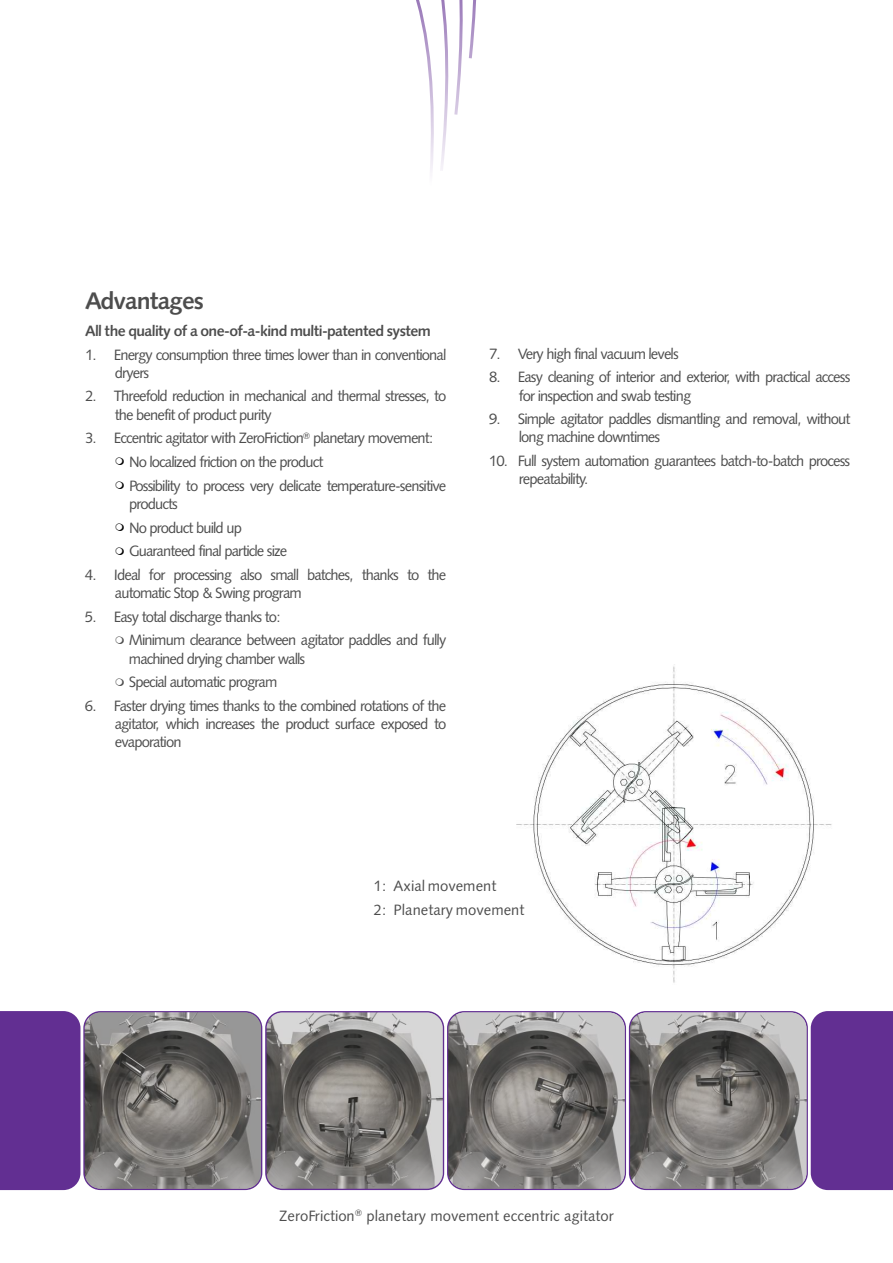
<style>
.page{position:relative;width:893px;height:1263px;background:#fff}
.page>*{position:absolute;margin:0;border:0;box-sizing:border-box;transform-origin:0 0}
.t1{font:24px "Humanist 531 BT Roman A,Bold";letter-spacing:-.04em;color:#4d4d4d}
.t2{font:15px/18.1px "Humanist 531 BT Roman A";letter-spacing:-.065em;color:#4d4d4d}
.t3{font:15px/23.7px "Humanist 531 BT Roman A";color:#4d4d4d}
.t4{font:15px "Humanist 531 BT Roman A,Bold";letter-spacing:-.04em;color:#4d4d4d}
.t5{font:9px "Humanist 531 BT Roman A";color:#4d4d4d}
</style>
<div class="page">
<svg style="left:416px;top:0;width:61px;height:172px"></svg>
<img style="left:516px;top:664px;width:316px;height:386px">
<div style="left:83px;top:1011px;width:179px;height:179px;border:3px solid #622f92;border-radius:16px"></div>
<img style="left:85px;top:1012px;width:176px;height:176px;border-radius:16px">
<div style="left:265px;top:1011px;width:179px;height:179px;border:3px solid #622f92;border-radius:16px"></div>
<img style="left:267px;top:1012px;width:176px;height:176px;border-radius:16px">
<div style="left:447px;top:1011px;width:179px;height:179px;border:3px solid #622f92;border-radius:16px"></div>
<img style="left:449px;top:1012px;width:175px;height:176px;border-radius:16px">
<div style="left:629px;top:1011px;width:179px;height:179px;border:3px solid #622f92;border-radius:16px"></div>
<img style="left:630px;top:1012px;width:176px;height:176px;border-radius:16px">
<div style="left:811px;top:1011px;width:82px;height:179px;background:#622f92"></div>
<div style="left:0;top:1011px;width:81px;height:180px;background:#622f92"></div>
<h1 class="t1" style="left:85px;top:291px;width:120px">Advantages</h1>
<p class="t4" style="left:85px;top:324px;width:347px">All the quality of a one-of-a-kind multi-patented system</p>
<p class="t2" style="left:85px;top:346px;width:13px">1.</p>
<p class="t2" style="left:115px;top:365px;width:36px">dryers</p>
<p class="t2" style="left:115px;top:388px;width:333px;text-indent:-30px">2. Threefold reduction in mechanical and thermal stresses, to the benefit of product purity</p>
<p class="t2" style="left:129px;top:427px;width:319px;line-height:23.7px;text-indent:-44px">3. Eccentric agitator with ZeroFriction planetary movement:<br>No localized friction on the product<br>Possibility to process very delicate temperature-sensitive</p>
<p class="t2" style="left:129px;top:493px;width:160px;line-height:23.7px">products<br>No product build up<br>Guaranteed final particle size</p>
<p class="t2" style="left:115px;top:567px;width:333px;text-indent:-30px">4. Ideal for processing also small batches, thanks to the automatic Stop &amp; Swing program</p>
<p class="t2" style="left:129px;top:606px;width:319px;line-height:23.7px;text-indent:-44px">5. Easy total discharge thanks to:<br>Minimum clearance between agitator paddles and fully</p>
<p class="t2" style="left:129px;top:648px;width:178px;line-height:23.7px">machined drying chamber walls<br>Special automatic program</p>
<p class="t2" style="left:115px;top:698px;width:333px;text-align:justify;text-indent:-30px">6. Faster drying times thanks to the combined rotations of the agitator, which increases the product surface exposed to evaporation</p>
<p class="t2" style="left:114px;top:346px;width:334px">Energy consumption three times lower than in conventional</p>
<p class="t5" style="left:303px;top:432px;width:9px">®</p>
<p class="t2" style="left:518px;top:346px;width:162px">Very high final vacuum levels</p>
<p class="t2" style="left:489px;top:346px;width:13px">7.</p>
<p class="t2" style="left:519px;top:369px;width:333px;text-indent:-30px">8. Easy cleaning of interior and exterior, with practical access for inspection and swab testing</p>
<p class="t2" style="left:519px;top:411px;width:333px;text-indent:-30px">9. Simple agitator paddles dismantling and removal, without long machine downtimes</p>
<p class="t2" style="left:519px;top:453px;width:333px;text-indent:-30px">10. Full system automation guarantees batch-to-batch process repeatability.</p>
<p class="t3" style="left:374px;top:875px;width:152px">1: Axial movement<br>2: Planetary movement</p>
<p class="t3" style="left:279px;top:1205px;width:336px">ZeroFriction planetary movement eccentric agitator</p>
<p class="t5" style="left:355px;top:1209px;width:9px">®</p>
</div>
